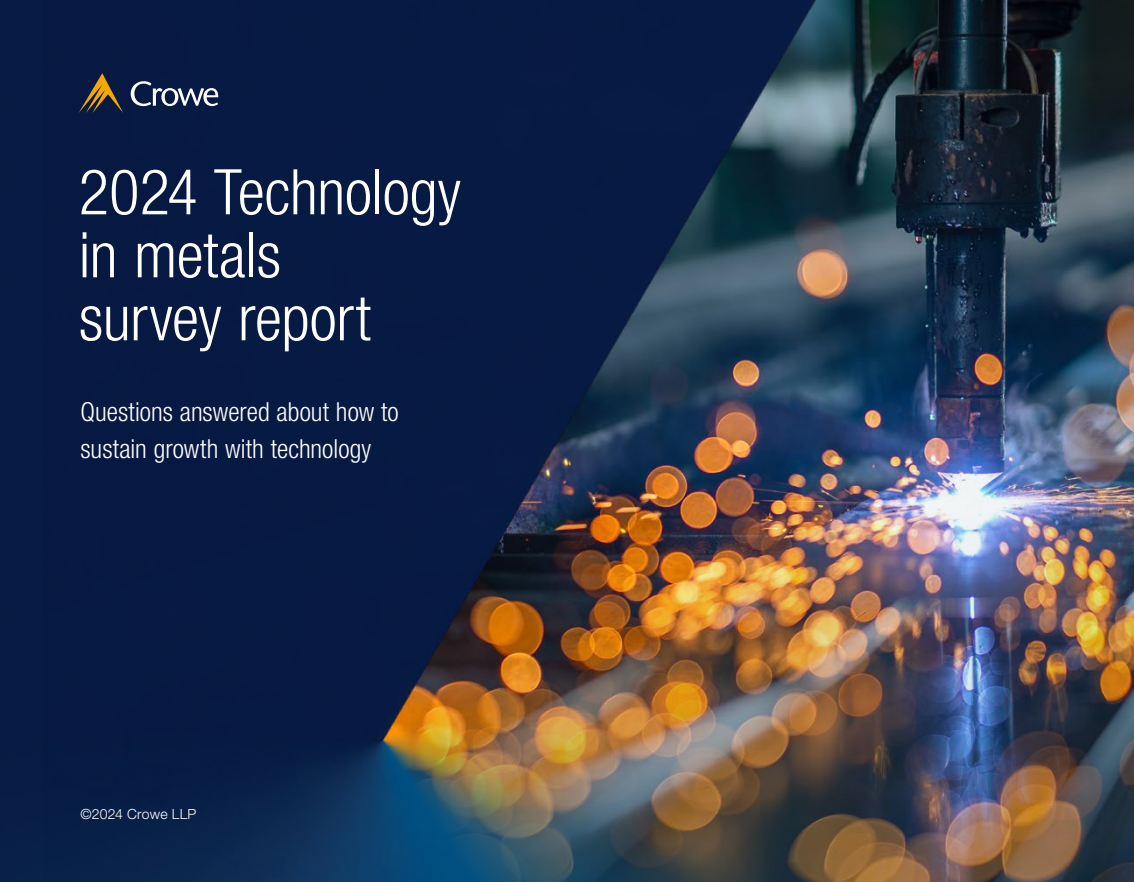
<style>
.page{position:relative;width:1134px;height:882px;background:#fff}
.page>*{position:absolute;margin:0;border:0;box-sizing:border-box;transform-origin:0 0}
.t1{font:300 condensed 63px/63px "Helvetica Neue LT Std";letter-spacing:-.005em;color:#fff}
.t2{font:300 condensed 26.25px/36.8px "Helvetica Neue LT Std";color:#fff}
.t3{font:300 14px "Helvetica Neue LT Std";letter-spacing:.015em;color:#fff}
</style>
<div class="page">
<img style="left:0;top:0;width:1134px;height:882px">
<svg style="left:79px;top:73px;width:44px;height:40px;background:#3f3b32"></svg>
<svg style="left:131px;top:81px;width:88px;height:25px"></svg>
<h1 class="t1" style="left:79px;top:160px;width:384px">2024 Technology in metals<br>survey report</h1>
<p class="t2" style="left:80px;top:393px;width:320px">Questions answered about how to sustain growth with technology</p>
<p class="t3" style="left:80px;top:805px;width:117px">©2024 Crowe LLP</p>
</div>
